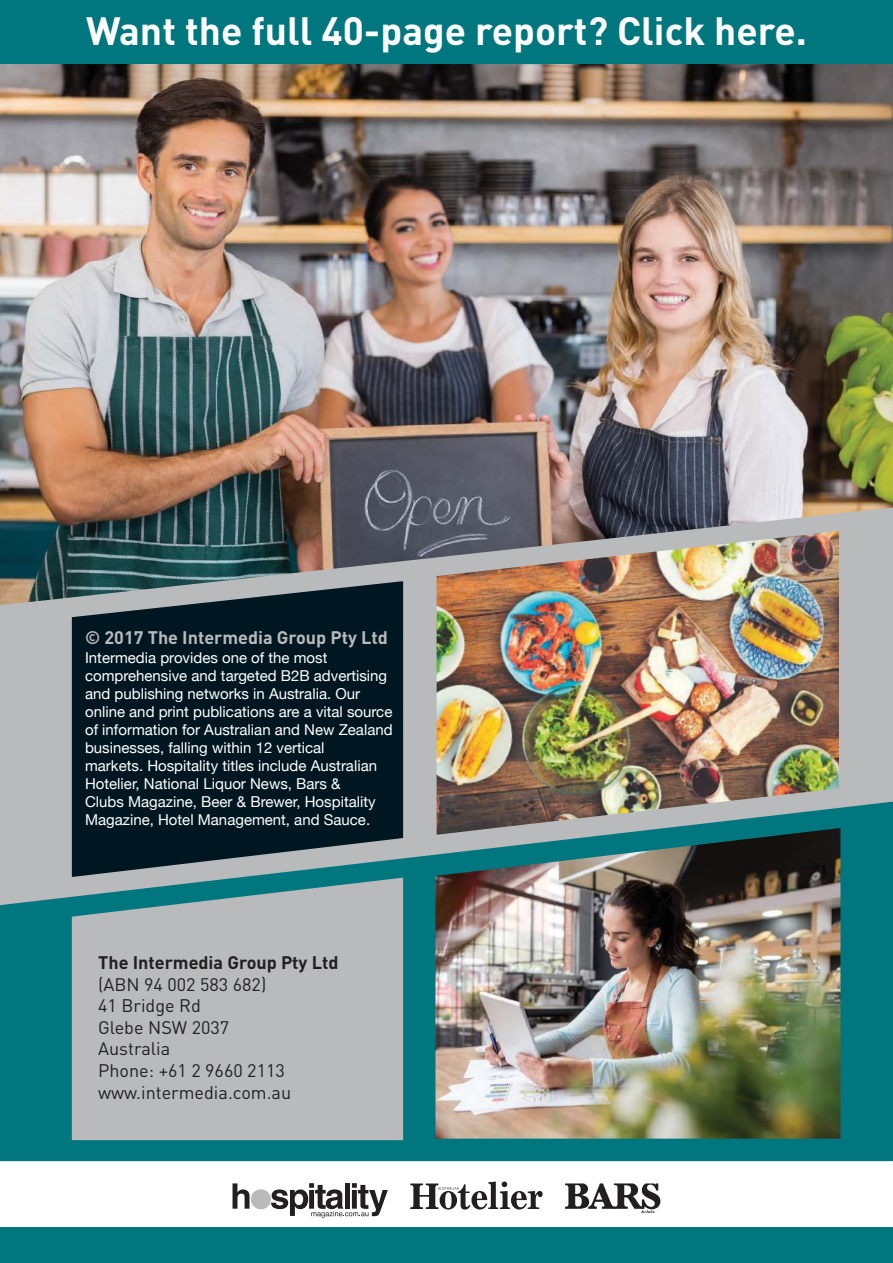
<style>
.page{position:relative;width:893px;height:1263px;background:#fff}
.page>*{position:absolute;margin:0;border:0;box-sizing:border-box;transform-origin:0 0}
.t1{font:700 39px "DIN";color:#fff}
.t2{font:18px/21.6px "DIN";color:#231f20}
.t3{font:700 18px "DIN";color:#b8babc}
.t4{font:700 18px "DIN";color:#231f20}
.t5{font:15px/18px "Helvetica Neue";color:#fff}
</style>
<div class="page">
<div style="left:0;top:605px;width:893px;height:197px;background:#b8babc"></div>
<img style="left:0;top:64px;width:893px;height:541px">
<svg style="left:0;top:802px;width:893px;height:359px;background:#177f85"></svg>
<div style="left:0;top:1227px;width:893px;height:36px;background:#00777e"></div>
<img style="left:437px;top:531px;width:402px;height:297px">
<img style="left:435px;top:828px;width:405px;height:311px">
<div style="left:72px;top:878px;width:331px;height:262px;background:#b8babc"></div>
<svg style="left:72px;top:581px;width:331px;height:296px;background:#122933"></svg>
<svg style="left:410px;top:1181px;width:133px;height:28px"></svg>
<svg style="left:233px;top:1183px;width:17px;height:26px"></svg>
<div style="left:251px;top:1189px;width:20px;height:20px;background:#b8babc;border-radius:50%"></div>
<svg style="left:271px;top:1183px;width:117px;height:35px"></svg>
<svg style="left:565px;top:1183px;width:95px;height:30px"></svg>
<div style="left:0;top:0;width:893px;height:64px;background:#00777e"></div>
<h1 class="t1" style="left:86px;top:17px;width:722px">Want the full 40-page report? Click here.</h1>
<p class="t3" style="left:85px;top:631px;width:304px">© 2017 The Intermedia Group Pty Ltd</p>
<p class="t5" style="left:85px;top:650px;width:309px">Intermedia provides one of the most comprehensive and targeted B2B advertising and publishing networks in Australia. Our online and print publications are a vital source of information for Australian and New Zealand businesses, falling within 12 vertical<br>markets. Hospitality titles include Australian Hotelier, National Liquor News, Bars &amp;<br>Clubs Magazine, Beer &amp; Brewer, Hospitality Magazine, Hotel Management, and Sauce.</p>
<p class="t4" style="left:98px;top:956px;width:242px">The Intermedia Group Pty Ltd</p>
<p class="t2" style="left:98px;top:974px;width:195px">(ABN 94 002 583 682)<br>41 Bridge Rd<br>Glebe NSW 2037<br>Australia<br>Phone: +61 2 9660 2113 www.intermedia.com.au</p>
</div>
